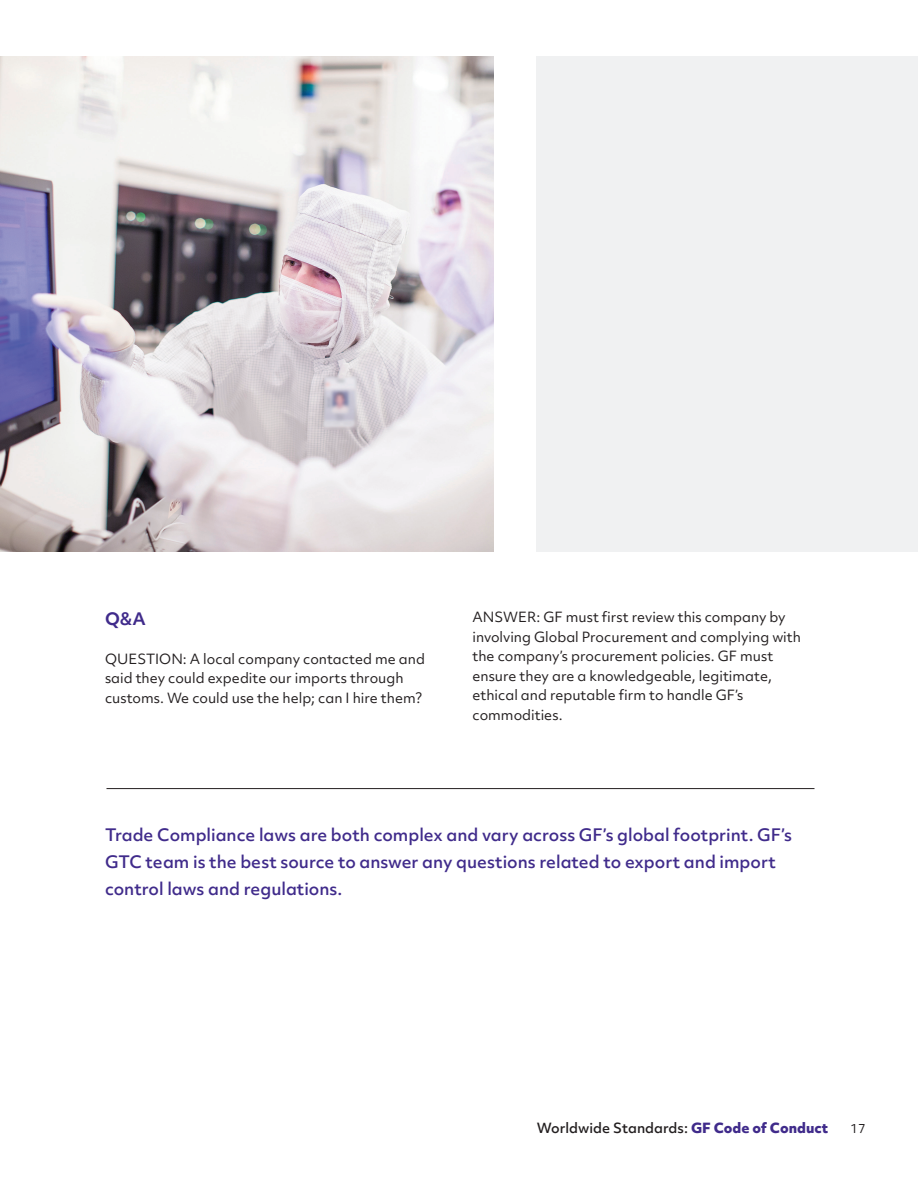
<style>
.page{position:relative;width:918px;height:1188px;background:#fff}
.page>*{position:absolute;margin:0;border:0;box-sizing:border-box;transform-origin:0 0}
.t1{font:500 16.5px/27px "Objektiv Mk 2";color:#402b8b}
.t2{font:700 16.5px "Objektiv Mk 2";color:#402b8b}
.t3{font:13.5px/19.5px "Objektiv Mk 2";color:#231f20}
.t4{font:500 13.5px "Objektiv Mk 2";color:#231f20}
.t5{font:12px "Objektiv Mk 2";color:#231f20}
.s1{font-weight:800;color:#402b8b}
</style>
<div class="page">
<img style="left:0;top:56px;width:494px;height:496px">
<hr style="left:106px;top:788px;width:708px;height:1px;background:#231f20">
<div style="left:537px;top:56px;width:381px;height:496px;background:#f0f1f2"></div>
<p class="t2" style="left:105px;top:607px;width:42px">Q&amp;A</p>
<p class="t3" style="left:105px;top:649px;width:322px">QUESTION: A local company contacted me and said they could expedite our imports through customs. We could use the help; can I hire them?</p>
<p class="t3" style="left:472px;top:607px;width:330px">ANSWER: GF must first review this company by involving Global Procurement and complying with the company’s procurement policies. GF must ensure they are a knowledgeable, legitimate, ethical and reputable firm to handle GF’s commodities.</p>
<p class="t1" style="left:105px;top:821px;width:688px">Trade Compliance laws are both complex and vary across GF’s global footprint. GF’s<br>GTC team is the best source to answer any questions related to export and import control laws and regulations.</p>
<p class="t4" style="left:537px;top:1118px;width:293px">Worldwide Standards: <span class="s1">GF Code of Conduct</span></p>
<p class="t5" style="left:851px;top:1120px;width:16px">17</p>
</div>
